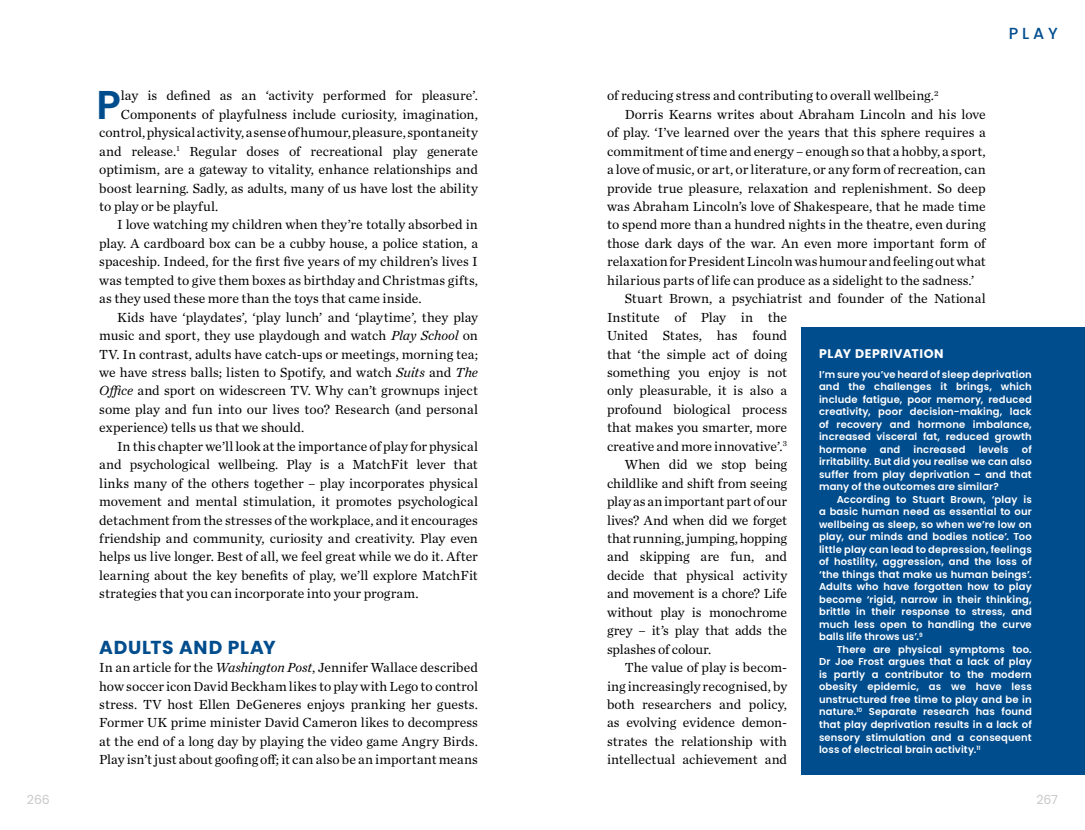
<style>
.page{position:relative;width:1085px;height:830px;background:#fff}
.page>*{position:absolute;margin:0;border:0;box-sizing:border-box;transform-origin:0 0}
._4_02_Body_DROP_CAP{font:600 40.12px "Poppins";color:#004d8e}
._2_01_Body_HEADER{font:700 18.75px "Poppins";letter-spacing:.035em;color:#004d8e}
.t1{font:500 16px "Poppins";color:#004d8e}
._4_03_Body_INDENT{font:13.75px/18.4px "Chronicle Text G1";color:#000;text-align:justify}
._4_02_Body_FULL-OUT{font:13.75px/18.4px "Chronicle Text G1";color:#000;text-align:justify}
._4_02_Body_DROP_CAP-2{font:13.75px "Chronicle Text G1";color:#000}
.Box_pullout_heading{font:700 12.5px "Poppins";letter-spacing:.045em;color:#fff}
.t2{font:12.5px "Poppins";letter-spacing:-.015em;color:#c7c8ca}
._701_body_white_cont{font:600 10px/12.5px "Poppins";letter-spacing:.015em;color:#fff;text-align:justify}
._7_01_Pullout_Body_W{font:600 10px/12.5px "Poppins";letter-spacing:.015em;color:#fff;text-align:justify}
.s1{font-style:italic}
</style>
<div class="page">
<div style="left:801px;top:327px;width:283px;height:447px;background:#004d8e"></div>
<p class="_4_02_Body_DROP_CAP" style="left:96px;top:81px;width:26px">P</p>
<p class="_4_02_Body_DROP_CAP-2" style="left:121px;top:85px;width:358px">lay is defined as an ‘activity performed for pleasure’.</p>
<p class="_4_02_Body_DROP_CAP-2" style="left:121px;top:104px;width:358px">Components of playfulness include curiosity, imagination,</p>
<p class="_4_02_Body_DROP_CAP-2" style="left:99px;top:122px;width:380px">control, physical activity, a sense of humour, pleasure, spontaneity</p>
<p class="_4_02_Body_DROP_CAP-2" style="left:99px;top:141px;width:380px">and release.<sup>1</sup> Regular doses of recreational play generate</p>
<p class="_4_02_Body_DROP_CAP-2" style="left:99px;top:159px;width:380px">optimism, are a gateway to vitality, enhance relationships and</p>
<p class="_4_02_Body_DROP_CAP-2" style="left:99px;top:177px;width:380px">boost learning. Sadly, as adults, many of us have lost the ability</p>
<p class="_4_02_Body_DROP_CAP-2" style="left:99px;top:196px;width:121px">to play or be playful.</p>
<p class="_4_03_Body_INDENT" style="left:99px;top:215px;width:380px;text-indent:18px">I love watching my children when they’re totally absorbed in play. A cardboard box can be a cubby house, a police station, a spaceship. Indeed, for the first five years of my children’s lives I was tempted to give them boxes as birthday and Christmas gifts, as they used these more than the toys that came inside.</p>
<p class="_4_03_Body_INDENT" style="left:99px;top:307px;width:380px;text-indent:18px">Kids have ‘playdates’, ‘play lunch’ and ‘playtime’, they play music and sport, they use playdough and watch <span class="s1">Play School</span> on TV. In contrast, adults have catch-ups or meetings, morning tea; we have stress balls; listen to Spotify, and watch <span class="s1">Suits</span> and <span class="s1">The Office</span> and sport on widescreen TV. Why can’t grownups inject some play and fun into our lives too? Research (and personal experience) tells us that we should.</p>
<p class="_4_03_Body_INDENT" style="left:99px;top:436px;width:380px;text-indent:18px">In this chapter we’ll look at the importance of play for physical and psychological wellbeing. Play is a MatchFit lever that links many of the others together – play incorporates physical movement and mental stimulation, it promotes psychological detachment from the stresses of the workplace, and it encourages friendship and community, curiosity and creativity. Play even helps us live longer. Best of all, we feel great while we do it. After learning about the key benefits of play, we’ll explore MatchFit strategies that you can incorporate into your program.</p>
<p class="_2_01_Body_HEADER" style="left:99px;top:636px;width:178px">ADULTS AND PLAY</p>
<p class="_4_02_Body_FULL-OUT" style="left:99px;top:657px;width:380px">In an article for the <span class="s1">Washington Post</span>, Jennifer Wallace described how soccer icon David Beckham likes to play with Lego to control stress. TV host Ellen DeGeneres enjoys pranking her guests.<br>Former UK prime minister David Cameron likes to decompress at the end of a long day by playing the video game Angry Birds.<br>Play isn’t just about goofing off; it can also be an important means</p>
<p class="t1" style="left:1008px;top:24px;width:51px">PLAY</p>
<p class="_4_02_Body_FULL-OUT" style="left:607px;top:86px;width:333px">of reducing stress and contributing to overall wellbeing.<sup>2</sup></p>
<p class="_4_03_Body_INDENT" style="left:607px;top:104px;width:380px;text-indent:18px">Dorris Kearns writes about Abraham Lincoln and his love of play. ‘I’ve learned over the years that this sphere requires a commitment of time and energy – enough so that a hobby, a sport, a love of music, or art, or literature, or any form of recreation, can provide true pleasure, relaxation and replenishment. So deep was Abraham Lincoln’s love of Shakespeare, that he made time to spend more than a hundred nights in the theatre, even during those dark days of the war. An even more important form of relaxation for President Lincoln was humour and feeling out what hilarious parts of life can produce as a sidelight to the sadness.’</p>
<p class="_4_03_Body_INDENT" style="left:607px;top:288px;width:380px;text-align:left;text-indent:18px">Stuart Brown, a psychiatrist and founder of the National<br>Institute of Play in the<br>United States, has found<br>that ‘the simple act of doing<br>something you enjoy is not<br>only pleasurable, it is also a<br>profound biological process<br>that makes you smarter, more<br>creative and more innovative’.<sup>3</sup></p>
<p class="_4_03_Body_INDENT" style="left:607px;top:454px;width:182px;text-indent:18px">When did we stop being childlike and shift from seeing play as an important part of our lives? And when did we forget that running, jumping, hopping and skipping are fun, and decide that physical activity and movement is a chore? Life without play is monochrome grey – it’s play that adds the splashes of colour.</p>
<p class="_4_03_Body_INDENT" style="left:607px;top:657px;width:182px;text-indent:18px">The value of play is becom&shy;ing increasingly recognised, by both researchers and policy, as evolving evidence demon&shy;strates the relationship with intellectual achievement and</p>
<p class="Box_pullout_heading" style="left:819px;top:346px;width:126px">PLAY DEPRIVATION</p>
<p class="_7_01_Pullout_Body_W" style="left:819px;top:368px;width:214px">I’m sure you’ve heard of sleep deprivation and the challenges it brings, which include fatigue, poor memory, reduced creativity, poor decision-making, lack of recovery and hormone imbalance, increased visceral fat, reduced growth hormone</p>
<p class="_7_01_Pullout_Body_W" style="left:879px;top:443px;width:22px">and</p>
<p class="_7_01_Pullout_Body_W" style="left:913px;top:443px;width:53px">increased</p>
<p class="_7_01_Pullout_Body_W" style="left:978px;top:443px;width:31px">levels</p>
<p class="_7_01_Pullout_Body_W" style="left:819px;top:443px;width:214px;text-indent:203px">of irritability. But did you realise we can also suffer from play deprivation – and that many of the outcomes are similar?</p>
<p class="_701_body_white_cont" style="left:819px;top:493px;width:214px;text-indent:18px">According to Stuart Brown, ‘play is a basic human need as essential to our wellbeing as sleep, so when we’re low on play, our minds and bodies notice’. Too little play can lead to depression, feelings of hostility, aggression, and the loss of ‘the things that make us human beings’.<br>Adults who have forgotten how to play become ‘rigid, narrow in their thinking, brittle in their response to stress, and much less open to handling the curve balls life throws us’.<sup>9</sup></p>
<p class="_701_body_white_cont" style="left:819px;top:643px;width:214px;text-indent:18px">There are physical symptoms too.<br>Dr Joe Frost argues that a lack of play is partly a contributor to the modern obesity epidemic, as we have less unstructured free time to play and be in nature.<sup>10</sup> Separate research has found that play deprivation results in a lack of sensory stimulation and a consequent loss of electrical brain activity.<sup>11</sup></p>
<p class="t2" style="left:27px;top:792px;width:24px">266</p>
<p class="t2" style="left:1036px;top:792px;width:23px">267</p>
</div>
